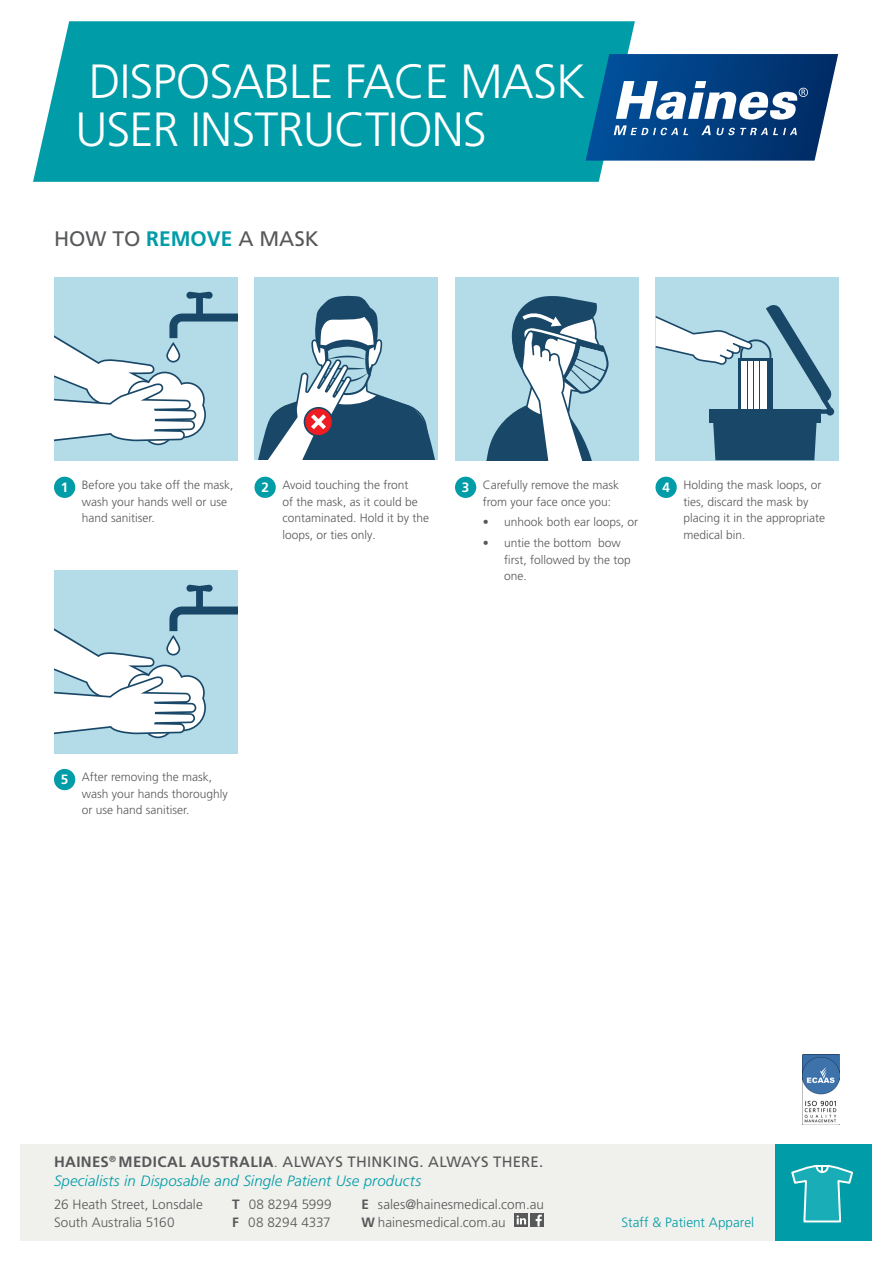
<style>
.page{position:relative;width:893px;height:1263px;background:#fff}
.page>*{position:absolute;margin:0;border:0;box-sizing:border-box;transform-origin:0 0}
.t1{font:300 48px/48px "Frutiger LT Pro";letter-spacing:-.02em;color:#fff}
.t2{font:21px "Frutiger LT Pro";color:#57585a}
.t3{font:italic 300 15px/19.5px "Frutiger LT Pro";letter-spacing:.01em;color:#009ca7}
.t4{font:300 13.5px/18px "Frutiger LT Pro";color:#57585a}
.t5{font:300 13.5px "Frutiger LT Pro";letter-spacing:.005em;color:#009ca7}
.t6{font:700 13.5px "Frutiger LT Pro";color:#fff}
.t7{font:300 12px/16.5px "Frutiger LT Pro";color:#57585a}
.s1{font-weight:700;color:#009ca7}
.s2{font-weight:700;font-style:normal;color:#57585a}
.s3{font-style:normal;color:#57585a}
.s4{font-weight:400;font-style:normal;color:#57585a}
.s5{font-weight:700}
</style>
<div class="page">
<div style="left:33px;top:21px;width:602px;height:161px;background:#009ca7"></div>
<svg style="left:586px;top:54px;width:252px;height:107px;background:#2e6599"></svg>
<img style="left:803px;top:1054px;width:36px;height:69px">
<div style="left:21px;top:1145px;width:850px;height:96px;background:#f0f0ec"></div>
<div style="left:775px;top:1145px;width:96px;height:96px;background:#009ca7"></div>
<svg style="left:791px;top:1164px;width:62px;height:59px"></svg>
<div style="left:531px;top:1213px;width:13px;height:13px;background:#57585a"></div>
<svg style="left:536px;top:1214px;width:6px;height:12px"></svg>
<svg style="left:515px;top:1213px;width:13px;height:13px"></svg>
<svg style="left:517px;top:1215px;width:9px;height:9px"></svg>
<div style="left:54px;top:477px;width:21px;height:21px;background:#009ca7;border-radius:50%"></div>
<div style="left:254px;top:477px;width:22px;height:21px;background:#009ca7;border-radius:50%"></div>
<div style="left:455px;top:477px;width:21px;height:21px;background:#009ca7;border-radius:50%"></div>
<div style="left:655px;top:477px;width:22px;height:21px;background:#009ca7;border-radius:50%"></div>
<div style="left:54px;top:769px;width:21px;height:21px;background:#009ca7;border-radius:50%"></div>
<div style="left:54px;top:277px;width:183px;height:183px;background:#b3dbe8"></div>
<svg style="left:54px;top:291px;width:183px;height:154px"></svg>
<div style="left:255px;top:277px;width:183px;height:183px;background:#b3dbe8"></div>
<svg style="left:258px;top:295px;width:177px;height:165px"></svg>
<div style="left:455px;top:277px;width:183px;height:183px;background:#b3dbe8"></div>
<svg style="left:486px;top:296px;width:123px;height:164px"></svg>
<div style="left:656px;top:277px;width:183px;height:183px;background:#b3dbe8"></div>
<svg style="left:656px;top:305px;width:177px;height:155px"></svg>
<div style="left:709px;top:410px;width:111px;height:13px;background:#194767"></div>
<div style="left:54px;top:570px;width:183px;height:183px;background:#b3dbe8"></div>
<svg style="left:54px;top:584px;width:183px;height:154px"></svg>
<h1 class="t1" style="left:75px;top:57px;width:511px">DISPOSABLE FACE MASK<br>USER INSTRUCTIONS</h1>
<h2 class="t2" style="left:54px;top:226px;width:266px">HOW TO <span class="s1">REMOVE</span> A MASK</h2>
<p class="t6" style="left:61px;top:479px;width:9px">1</p>
<p class="t7" style="left:282px;top:477px;width:148px">Avoid touching the front<br>of the mask, as it could be contaminated. Hold it by the loops, or ties only.</p>
<p class="t7" style="left:82px;top:477px;width:153px">Before you take off the mask, wash your hands well or use hand sanitiser.</p>
<p class="t6" style="left:261px;top:479px;width:9px">2</p>
<p class="t7" style="left:483px;top:477px;width:138px">Carefully remove the mask from your face once you:</p>
<p class="t7" style="left:483px;top:514px;width:157px">• unhook both ear loops, or</p>
<p class="t7" style="left:504px;top:535px;width:128px;text-indent:-21px">• untie the bottom bow first, followed by the top one.</p>
<p class="t6" style="left:462px;top:479px;width:9px">3</p>
<p class="t7" style="left:683px;top:477px;width:143px">Holding the mask loops, or ties, discard the mask by placing it in the appropriate medical bin.</p>
<p class="t6" style="left:662px;top:479px;width:9px">4</p>
<p class="t6" style="left:61px;top:772px;width:9px">5</p>
<p class="t7" style="left:82px;top:769px;width:147px">After removing the mask, wash your hands thoroughly or use hand sanitiser.</p>
<p class="t3" style="left:54px;top:1152px;width:491px"><span class="s2">HAINES</span><sup>®</sup> <span class="s2">MEDICAL AUSTRALIA</span><span class="s3">.</span> <span class="s4">ALWAYS THINKING. ALWAYS THERE.<br></span>Specialists in Disposable and Single Patient Use products</p>
<p class="t4" style="left:232px;top:1195px;width:101px"><span class="s5">T</span> 08 8294 5999<br><span class="s5">F</span> 08 8294 4337</p>
<p class="t4" style="left:54px;top:1195px;width:150px">26 Heath Street, Lonsdale<br>South Australia 5160</p>
<p class="t4" style="left:361px;top:1195px;width:184px"><span class="s5">E</span> sales@hainesmedical.com.au<br><span class="s5">W</span> hainesmedical.com.au</p>
<p class="t5" style="left:621px;top:1214px;width:134px">Staff &amp; Patient Apparel</p>
</div>
